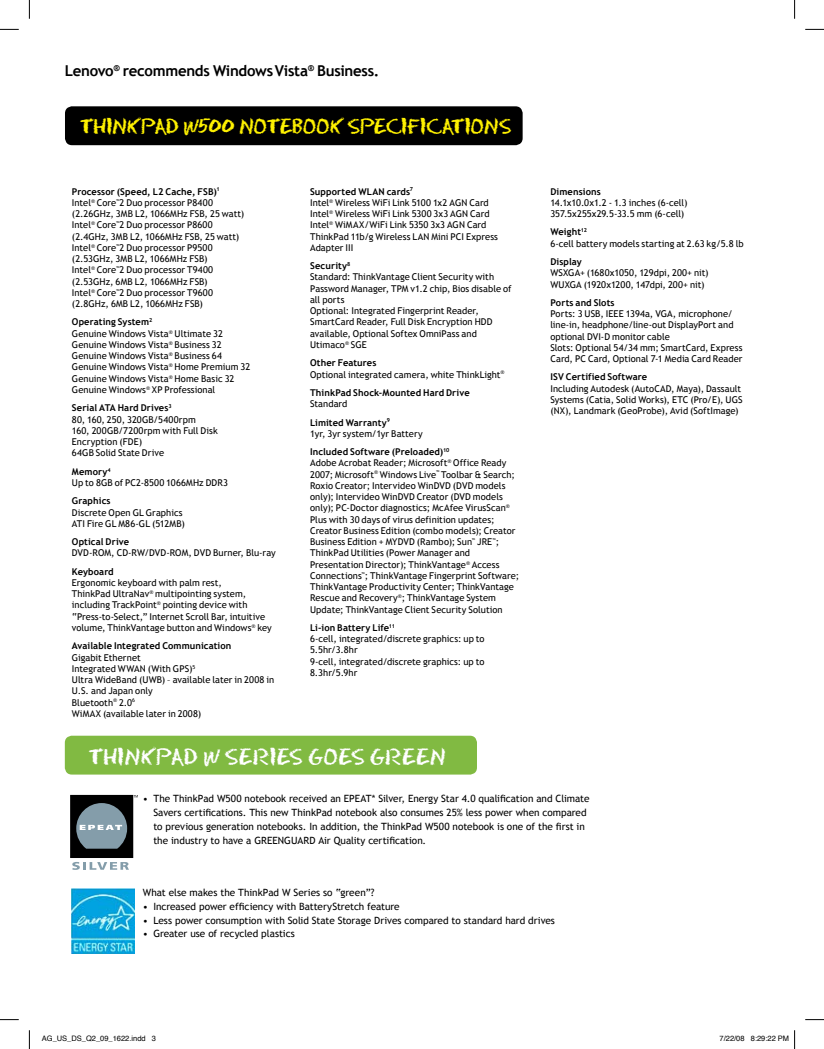
<style>
.page{position:relative;width:824px;height:1049px;background:#fff}
.page>*{position:absolute;margin:0;border:0;box-sizing:border-box;transform-origin:0 0}
.t1{font:18.75px "Chalk Dust Regular SWFTE";letter-spacing:.03em;color:#fff}
.t2{font:17.5px "Chalk Dust Regular SWFTE";color:#fff200}
.t3{font:700 15px "Trebuchet MS";letter-spacing:-.015em;color:#000}
.t4{font:10px/13.8px "Trebuchet MS";letter-spacing:-.005em;color:#000}
.t5{font:9.38px/11.2px "Trebuchet MS";letter-spacing:.005em;color:#000}
.t6{font:700 9.38px/18.4px "Trebuchet MS";letter-spacing:.01em;color:#000}
.t7{font:7.5px "Helvetica";color:#000}
.s1{font-weight:700}
.s2{font-weight:400}
</style>
<div class="page">
<div style="left:65px;top:736px;width:412px;height:38px;background:#81ba42;border-radius:7px"></div>
<img style="left:71px;top:889px;width:63px;height:64px">
<div style="left:65px;top:106px;width:457px;height:39px;background:#000;border-radius:7px"></div>
<div style="left:71px;top:795px;width:62px;height:62px;background:#000"></div>
<div style="left:70px;top:795px;width:63px;height:63px;border:1px solid #000"></div>
<svg style="left:76px;top:803px;width:51px;height:45px"></svg>
<svg style="left:72px;top:862px;width:57px;height:8px"></svg>
<svg style="left:0;top:29px;width:19px;height:1px"></svg>
<svg style="left:805px;top:29px;width:19px;height:1px"></svg>
<svg style="left:0;top:1019px;width:19px;height:1px"></svg>
<svg style="left:805px;top:1019px;width:19px;height:1px"></svg>
<svg style="left:29px;top:0;width:1px;height:19px"></svg>
<svg style="left:29px;top:1030px;width:1px;height:19px"></svg>
<svg style="left:794px;top:0;width:1px;height:19px"></svg>
<svg style="left:794px;top:1030px;width:1px;height:19px"></svg>
<h3 class="t3" style="left:65px;top:61px;width:316px">Lenovo<sup>®</sup> recommends WindowsVista<sup>®</sup> Business.</h3>
<h2 class="t2" style="left:80px;top:114px;width:26px">THINK</h2>
<h2 class="t2" style="left:141px;top:114px;width:113px">PAD W500 NOTEBOOK</h2>
<h2 class="t2" style="left:347px;top:114px;width:165px">SPECIFICATIONS</h2>
<p class="t5" style="left:72px;top:186px;width:174px"><span class="s1">Processor (Speed, L2 Cache, FSB)</span><sup>1<br></sup>Intel<sup>®</sup> Core<sup>™</sup>2 Duo processor P8400 (2.26GHz, 3MB L2, 1066MHz FSB, 25 watt)<br>Intel<sup>®</sup> Core<sup>™</sup>2 Duo processor P8600 (2.4GHz, 3MB L2, 1066MHz FSB, 25 watt)<br>Intel<sup>®</sup> Core<sup>™</sup>2 Duo processor P9500 (2.53GHz, 3MB L2, 1066MHz FSB)<br>Intel<sup>®</sup> Core<sup>™</sup>2 Duo processor T9400 (2.53GHz, 6MB L2, 1066MHz FSB)<br>Intel<sup>®</sup> Core<sup>™</sup>2 Duo processor T9600 (2.8GHz, 6MB L2, 1066MHz FSB)</p>
<p class="t5" style="left:72px;top:317px;width:180px"><span class="s1">Operating System</span><sup>2<br></sup>Genuine Windows Vista<sup>®</sup> Ultimate 32<br>Genuine Windows Vista<sup>®</sup> Business 32<br>Genuine Windows Vista<sup>®</sup> Business 64<br>Genuine Windows Vista<sup>®</sup> Home Premium 32<br>Genuine Windows Vista<sup>®</sup> Home Basic 32<br>Genuine Windows<sup>®</sup> XP Professional</p>
<p class="t5" style="left:72px;top:402px;width:147px"><span class="s1">Serial ATA Hard Drives</span><sup>3<br></sup>80, 160, 250, 320GB/5400rpm<br>160, 200GB/7200rpm with Full Disk<br>Encryption (FDE)<br>64GB Solid State Drive</p>
<p class="t5" style="left:72px;top:466px;width:158px"><span class="s1">Memory</span><sup>4<br></sup>Up to 8GB of PC2-8500 1066MHz DDR3</p>
<p class="t6" style="left:72px;top:492px;width:40px">Graphics</p>
<p class="t5" style="left:72px;top:507px;width:114px">Discrete Open GL Graphics<br>ATI Fire GL M86-GL (512MB)</p>
<p class="t6" style="left:72px;top:532px;width:59px">Optical Drive</p>
<p class="t5" style="left:72px;top:547px;width:205px">DVD-ROM, CD-RW/DVD-ROM, DVD Burner, Blu-ray</p>
<p class="t6" style="left:72px;top:562px;width:43px">Keyboard</p>
<p class="t5" style="left:72px;top:577px;width:201px">Ergonomic keyboard with palm rest,<br>ThinkPad UltraNav<sup>®</sup> multipointing system, including TrackPoint<sup>®</sup> pointing device with “Press-to-Select,” Internet Scroll Bar, intuitive volume, ThinkVantage button and Windows<sup>®</sup> key</p>
<p class="t6" style="left:72px;top:637px;width:161px">Available I ntegrated Communication</p>
<p class="t5" style="left:72px;top:652px;width:204px">Gigabit Ethernet<br>Integrated WWAN (With GPS)<sup>5<br></sup>Ultra WideBand (UWB) – available later in 2008 in<br>U.S. and Japan only<br>Bluetooth<sup>®</sup> 2.0<sup>6<br></sup>WiMAX (available later in 2008)</p>
<p class="t5" style="left:310px;top:186px;width:189px"><span class="s1">Supported WLAN cards</span><sup>7<br></sup>Intel<sup>®</sup> Wireless WiFi Link 5100 1x2 AGN Card Intel<sup>®</sup> Wireless WiFi Link 5300 3x3 AGN Card Intel<sup>®</sup> WiMAX/WiFi Link 5350 3x3 AGN Card ThinkPad 11b/g Wireless LAN Mini PCI Express Adapter III</p>
<p class="t5" style="left:310px;top:260px;width:203px"><span class="s1">Security</span><sup>8<br></sup>Standard: ThinkVantage Client Security with<br>Password Manager, TPM v1.2 chip, Bios disable of all ports<br>Optional: Integrated Fingerprint Reader,<br>SmartCard Reader, Full Disk Encryption H DD available, Optional Softex OmniPass and<br>Utimaco<sup>®</sup> SGE</p>
<p class="t5" style="left:310px;top:357px;width:196px"><span class="s1">Other Features<br></span>Optional integrated camera, white ThinkLight<sup>®</sup></p>
<p class="t6" style="left:310px;top:383px;width:161px">ThinkPad Shock-Mounted Hard Drive</p>
<p class="t6" style="left:310px;top:395px;width:81px"><span class="s2">Standard<br></span>Limited Warranty<sup>9</sup></p>
<p class="t6" style="left:310px;top:424px;width:141px"><span class="s2">1yr, 3yr system/1yr Battery<br></span>I ncluded Software (Preloaded)<sup>10</sup></p>
<p class="t5" style="left:310px;top:457px;width:211px">Adobe Acrobat Reader; Microsoft<sup>®</sup> Office Ready 2007; Microsoft<sup>®</sup> Windows Live<sup>™</sup> Toolbar &amp; Search; Roxio Creator; Intervideo WinDVD (DVD models only); Intervideo WinDVD Creator (DVD models only); PC-Doctor diagnostics; McAfee VirusScan<sup>® </sup>Plus with 30 days of virus definition updates; Creator Business Edition (combo models); Creator Business Edition + MYDVD (Rambo); Sun<sup>™</sup> JRE<sup>™</sup>; ThinkPad Utilities (Power Manager and Presentation Director); ThinkVantage<sup>®</sup> Access Connections<sup>™</sup>; ThinkVantage Fingerprint Software; ThinkVantage Productivity Center; ThinkVantage Rescue and Recovery<sup>®</sup>; ThinkVantage System Update; ThinkVantage Client Security Solution</p>
<p class="t5" style="left:310px;top:622px;width:176px"><span class="s1">Li-ion Battery Life</span><sup>11<br></sup>6-cell, integrated/discrete graphics: up to<br>5.5hr/3.8hr<br>9-cell, integrated/discrete graphics: up to<br>8.3hr/5.9hr</p>
<p class="t6" style="left:550px;top:182px;width:52px">Dimensions</p>
<p class="t5" style="left:550px;top:197px;width:139px">14.1x10.0x1.2 - 1.3 inches (6-cell)<br>357.5x255x29.5-33.5 mm (6-cell)</p>
<p class="t5" style="left:550px;top:227px;width:195px"><span class="s1">Weight</span><sup>12<br></sup>6-cell battery models starting at 2.63 kg/5.8 lb</p>
<p class="t6" style="left:550px;top:252px;width:33px">Display</p>
<p class="t5" style="left:550px;top:267px;width:160px">WSXGA+ (1680x1050, 129dpi, 200+ nit)<br>WUXGA (1920x1200, 147dpi, 200+ nit)</p>
<p class="t6" style="left:550px;top:293px;width:66px">Ports and Slots</p>
<p class="t5" style="left:550px;top:308px;width:194px">Ports: 3 USB, IEEE 1394a, VGA, microphone/ line-in, headphone/line-out DisplayPort and optional DVI-D monitor cable<br>Slots: Optional 54/34 mm; SmartCard, Express Card, PC Card, Optional 7-1 Media Card Reader</p>
<p class="t6" style="left:550px;top:368px;width:98px">I SV Certified Software</p>
<p class="t5" style="left:550px;top:383px;width:194px">Including Autodesk (AutoCAD, Maya), Dassault<br>Systems (Catia, Solid Works), ETC (Pro/E), UGS (NX), Landmark (GeoProbe), Avid (SoftImage)</p>
<h1 class="t1" style="left:89px;top:744px;width:29px">THINK</h1>
<h1 class="t1" style="left:156px;top:744px;width:97px">PAD W SERIES</h1>
<h1 class="t1" style="left:308px;top:744px;width:31px">GOES</h1>
<h1 class="t1" style="left:370px;top:744px;width:32px">GREEN</h1>
<p class="t4" style="left:153px;top:792px;width:437px;text-indent:-11px">• The ThinkPad W500 notebook received an EPEAT* Silver, Energy Star 4.0 qualification and Climate Savers certifications. This new ThinkPad notebook also consumes 25% less power when compared to previous generation notebooks. In addition, the ThinkPad W500 notebook is one of the first in the industry to have a GREENGUARD Air Quality certification.</p>
<p class="t4" style="left:143px;top:886px;width:233px">What else makes the ThinkPad W Series so “green”?</p>
<p class="t4" style="left:143px;top:899px;width:258px">• Increased power efficiency with BatteryStretch feature</p>
<p class="t4" style="left:143px;top:913px;width:414px">• Less power consumption with Solid State Storage Drives compared to standard hard drives</p>
<p class="t4" style="left:143px;top:927px;width:154px">• Greater use of recycled plastics</p>
<p class="t7" style="left:42px;top:1032px;width:116px">AG_US_DS_Q2_09_1622.indd 3</p>
<p class="t7" style="left:719px;top:1032px;width:71px">7/22/08 8:29:22 PM</p>
</div>
